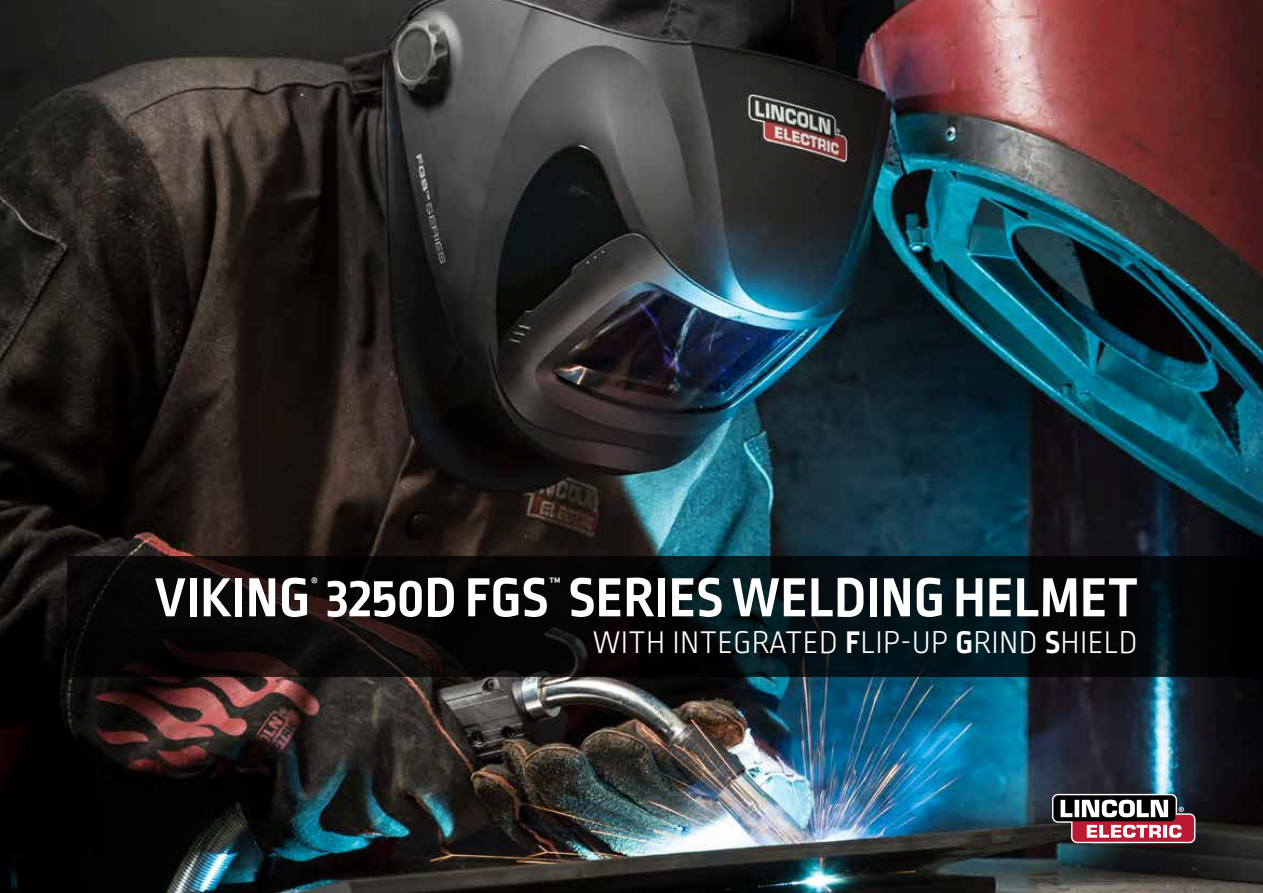
<style>
.page{position:relative;width:1263px;height:893px;background:#fff}
.page>*{position:absolute;margin:0;border:0;box-sizing:border-box;transform-origin:0 0}
.t1{font:700 58.05px "Ropa Sans Pro";letter-spacing:.01em;color:#fff}
.t2{font:300 33px "Ropa Sans Pro";letter-spacing:.01em;color:#fff}
.t3{font:15.15px "Ropa Sans Pro";color:#fff}
.s1{font-weight:700}
</style>
<div class="page">
<img style="left:0;top:0;width:1263px;height:893px">
<svg style="left:1052px;top:794px;width:143px;height:49px"></svg>
<svg style="left:68px;top:557px;width:1195px;height:120px;background:#070a0c"></svg>
<p class="t3" style="left:310px;top:575px;width:10px">®</p>
<p class="t3" style="left:549px;top:575px;width:13px">™</p>
<p class="t1" style="left:155px;top:564px;width:985px">VIKING 3250D FGS SERIES WELDING HELMET</p>
<p class="t2" style="left:593px;top:624px;width:546px">WITH INTEGRATED <span class="s1">F</span>LIP-UP <span class="s1">G</span>RIND <span class="s1">S</span>HIELD</p>
</div>
